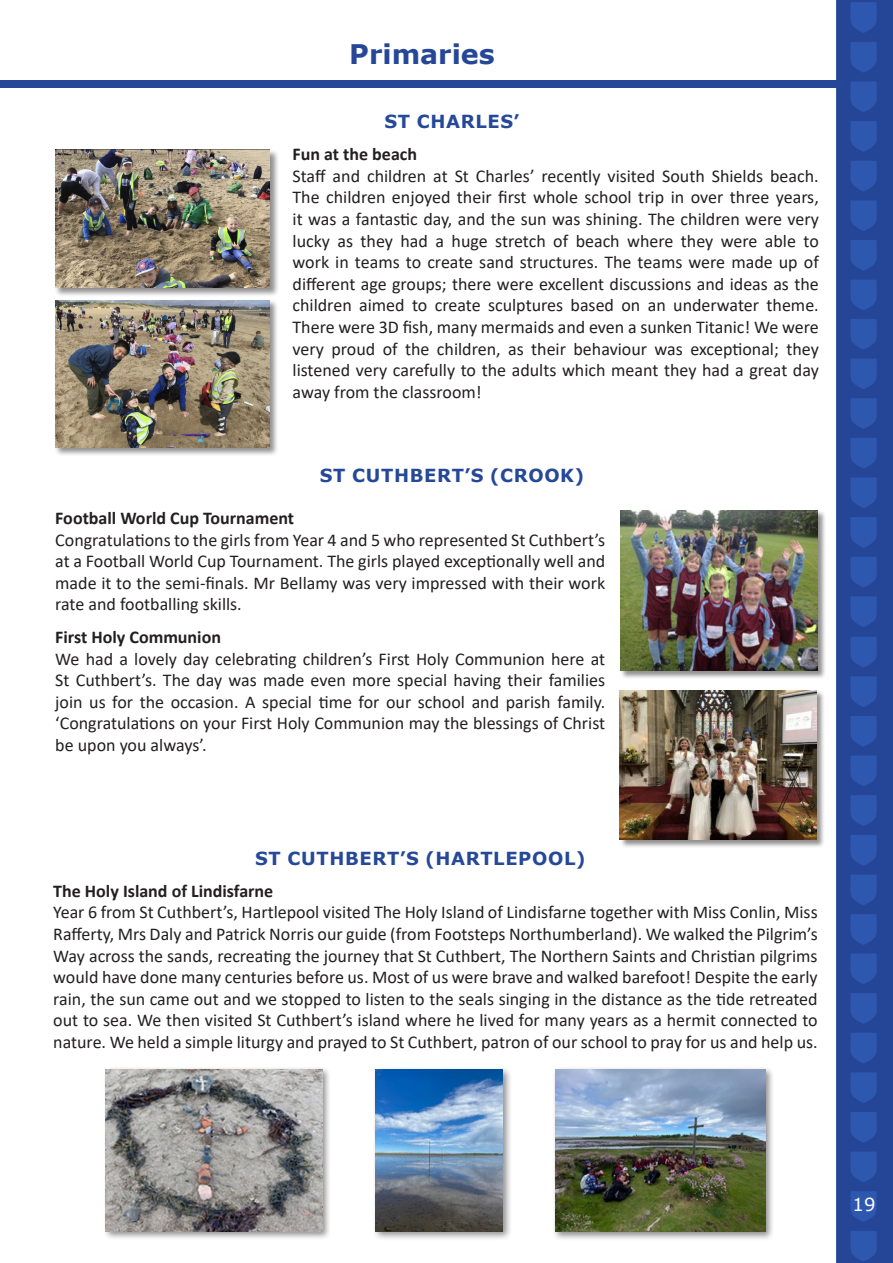
<style>
.page{position:relative;width:893px;height:1263px;background:#fff}
.page>*{position:absolute;margin:0;border:0;box-sizing:border-box;transform-origin:0 0}
.t1{font:700 27px "Verdana";color:#264798}
.t2{font:18px/21.6px "Calibri";color:#231f20;text-align:justify}
.t3{font:700 18px "Calibri";color:#231f20}
.t4{font:700 18px "Verdana";letter-spacing:.035em;color:#254998}
.t5{font:18px "Verdana";color:#fff}
</style>
<div class="page">
<img style="left:0;top:0;width:893px;height:1263px">
<div style="left:1px;top:81px;width:842px;height:7px;background:#264798"></div>
<div style="left:54px;top:149px;width:225px;height:148px;background:#231f20;opacity:.5"></div>
<img style="left:55px;top:150px;width:215px;height:138px">
<div style="left:54px;top:299px;width:225px;height:158px;background:#231f20;opacity:.5"></div>
<img style="left:55px;top:300px;width:215px;height:148px">
<div style="left:620px;top:510px;width:206px;height:169px;background:#231f20;opacity:.5"></div>
<img style="left:620px;top:510px;width:198px;height:161px">
<div style="left:620px;top:690px;width:206px;height:158px;background:#231f20;opacity:.5"></div>
<img style="left:620px;top:690px;width:197px;height:150px">
<div style="left:103px;top:1066px;width:229px;height:174px;background:#231f20;opacity:.5"></div>
<img style="left:106px;top:1069px;width:216px;height:162px">
<div style="left:553px;top:1066px;width:222px;height:175px;background:#231f20;opacity:.5"></div>
<img style="left:555px;top:1069px;width:211px;height:162px">
<div style="left:372px;top:1066px;width:141px;height:176px;background:#231f20;opacity:.5"></div>
<img style="left:375px;top:1069px;width:127px;height:162px">
<p class="t1" style="left:349px;top:35px;width:147px">Primaries</p>
<p class="t4" style="left:384px;top:108px;width:137px">ST CHARLES’</p>
<p class="t3" style="left:293px;top:141px;width:126px">Fun at the beach</p>
<p class="t2" style="left:293px;top:165px;width:528px">Staff and children at St Charles’ recently visited South Shields beach.<br>The children enjoyed their first whole school trip in over three years, it was a fantastic day, and the sun was shining. The children were very lucky as they had a huge stretch of beach where they were able to work in teams to create sand structures. The teams were made up of</p>
<p class="t2" style="left:293px;top:273px;width:528px">different age groups; there were excellent discussions and ideas as the children aimed to create sculptures based on an underwater theme.<br>There were 3D fish, many mermaids and even a sunken Titanic! We were very proud of the children, as their behaviour was exceptional; they</p>
<p class="t2" style="left:293px;top:359px;width:528px">listened very carefully to the adults which meant they had a great day away from the classroom!</p>
<p class="t4" style="left:320px;top:462px;width:266px">ST CUTHBERT’S (CROOK)</p>
<p class="t3" style="left:55px;top:505px;width:240px">Football World Cup Tournament</p>
<p class="t2" style="left:55px;top:528px;width:551px">Congratulations to the girls from Year 4 and 5 who represented St Cuthbert’s at a Football World Cup Tournament. The girls played exceptionally well and made it to the semi-finals. Mr Bellamy was very impressed with their work rate and footballing skills.</p>
<p class="t3" style="left:55px;top:624px;width:167px">First Holy Communion</p>
<p class="t2" style="left:55px;top:647px;width:551px">We had a lovely day celebrating children’s First Holy Communion here at St Cuthbert’s. The day was made even more special having their families join us for the occasion. A special time for our school and parish family.</p>
<p class="t2" style="left:55px;top:712px;width:551px">‘Congratulations on your First Holy Communion may the blessings of Christ be upon you always’.</p>
<p class="t4" style="left:255px;top:846px;width:332px">ST CUTHBERT’S (HARTLEPOOL)</p>
<p class="t3" style="left:53px;top:878px;width:222px">The Holy Island of Lindisfarne</p>
<p class="t2" style="left:53px;top:901px;width:766px">Year 6 from St Cuthbert’s, Hartlepool visited The Holy Island of Lindisfarne together with Miss Conlin, Miss Rafferty, Mrs Daly and Patrick Norris our guide (from Footsteps Northumberland). We walked the Pilgrim’s Way across the sands, recreating the journey that St Cuthbert, The Northern Saints and Christian pilgrims would have done many centuries before us. Most of us were brave and walked barefoot! Despite the early rain, the sun came out and we stopped to listen to the seals singing in the distance as the tide retreated out to sea. We then visited St Cuthbert’s island where he lived for many years as a hermit connected to nature. We held a simple liturgy and prayed to St Cuthbert, patron of our school to pray for us and help us.</p>
<p class="t5" style="left:853px;top:1192px;width:24px">19</p>
</div>
